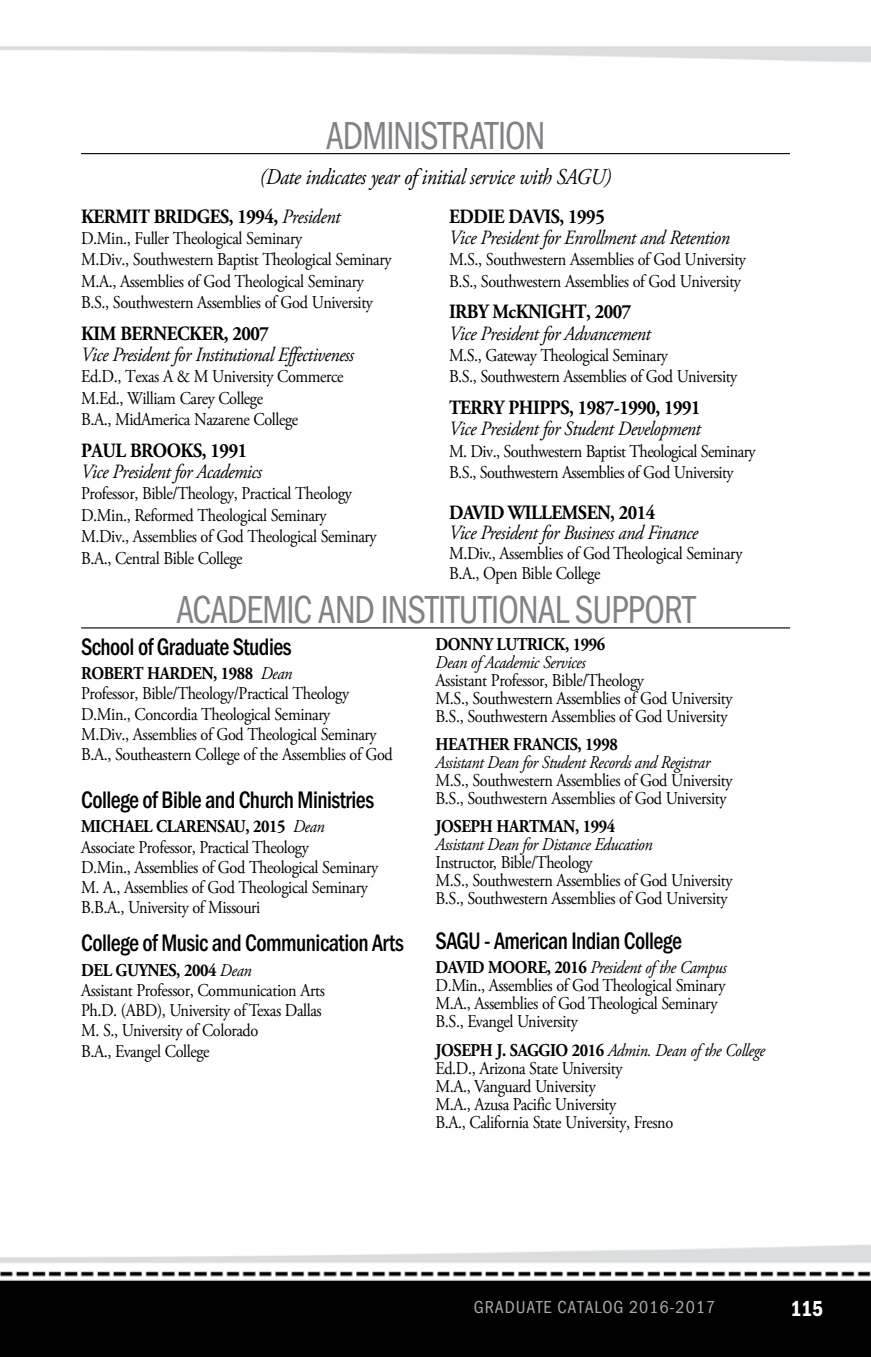
<style>
.page{position:relative;width:871px;height:1357px;background:#fff}
.page>*{position:absolute;margin:0;border:0;box-sizing:border-box;transform-origin:0 0}
.t1{font:40.5px "Franklin Gothic URW Con Boo";letter-spacing:-.025em;color:#808285;scale:.9 1}
.t2{font:500 24.75px "Franklin Gothic URW Con";letter-spacing:-.025em;color:#000;scale:.9 1}
.t3{font:italic 22.5px "Adobe Garamond Pro";letter-spacing:-.025em;color:#000;scale:.9 1}
.t4{font:22.5px "Franklin Gothic URW Con Dem";color:#fff;scale:.95 1}
.t5{font:italic 20.25px "Adobe Garamond Pro";letter-spacing:-.025em;color:#000;scale:.9 1}
.t6{font:700 20.25px "Adobe Garamond Pro";letter-spacing:-.025em;color:#000;scale:.9 1}
.t7{font:18px/20.2px "Adobe Garamond Pro";letter-spacing:-.025em;color:#000;scale:.9 1}
.t8{font:italic 18px "Adobe Garamond Pro";letter-spacing:-.025em;color:#000;scale:.9 1}
.t9{font:700 18px "Adobe Garamond Pro";letter-spacing:-.025em;color:#000;scale:.9 1}
.t10{font:18px "Franklin Gothic URW Con Boo";letter-spacing:.05em;color:#a7a9ac}
.s1{font-weight:400;font-style:italic}
.s2{font-weight:700}
.s3{font-style:italic}
</style>
<div class="page">
<img style="left:0;top:46px;width:871px;height:1311px">
<hr style="left:81px;top:627px;width:709px;height:1px;background:#000">
<hr style="left:81px;top:153px;width:709px;height:1px;background:#000">
<h1 class="t1" style="left:326px;top:110px;width:245px">ADMINISTRATION</h1>
<p class="t3" style="left:260px;top:164px;width:392px">(Date indicates year of initial service with SAGU)</p>
<p class="t6" style="left:81px;top:204px;width:289px">KERMIT BRIDGES, 1994, <span class="s1">President</span></p>
<p class="t7" style="left:81px;top:228px;width:346px;line-height:21.4px">D.Min., Fuller Theological Seminary<br>M.Div., Southwestern Baptist Theological Seminary M.A., Assemblies of God Theological Seminary B.S., Southwestern Assemblies of God University</p>
<p class="t6" style="left:81px;top:321px;width:210px">KIM BERNECKER, 2007</p>
<p class="t5" style="left:81px;top:342px;width:305px">Vice President for Institutional Effectiveness</p>
<p class="t7" style="left:81px;top:367px;width:293px;line-height:21.4px">Ed.D., Texas A &amp; M University Commerce<br>M.Ed., William Carey College<br>B.A., MidAmerica Nazarene College</p>
<p class="t6" style="left:81px;top:438px;width:186px">PAUL BROOKS, 1991</p>
<p class="t5" style="left:81px;top:459px;width:203px">Vice President for Academics</p>
<p class="t7" style="left:81px;top:484px;width:330px;line-height:21.4px">Professor, Bible/Theology, Practical Theology D.Min., Reformed Theological Seminary M.Div., Assemblies of God Theological Seminary B.A., Central Bible College</p>
<p class="t6" style="left:449px;top:204px;width:175px">EDDIE DAVIS, 1995</p>
<p class="t5" style="left:449px;top:225px;width:313px">Vice President for Enrollment and Retention</p>
<p class="t7" style="left:449px;top:250px;width:331px;line-height:21.4px">M.S., Southwestern Assemblies of God University<br>B.S., Southwestern Assemblies of God University</p>
<p class="t6" style="left:449px;top:300px;width:204px">IRBY McKNIGHT, 2007</p>
<p class="t5" style="left:449px;top:321px;width:225px">Vice President for Advancement</p>
<p class="t7" style="left:449px;top:345px;width:322px;line-height:21.4px">M.S., Gateway Theological Seminary<br>B.S., Southwestern Assemblies of God University</p>
<p class="t6" style="left:449px;top:396px;width:281px">TERRY PHIPPS, 1987-1990, 1991</p>
<p class="t5" style="left:449px;top:417px;width:281px">Vice President for Student Development</p>
<p class="t7" style="left:449px;top:441px;width:342px;line-height:21.4px">M. Div., Southwestern Baptist Theological Seminary<br>B.S., Southwestern Assemblies of God University</p>
<p class="t6" style="left:449px;top:500px;width:231px">DAVID WILLEMSEN, 2014</p>
<p class="t5" style="left:449px;top:520px;width:278px">Vice President for Business and Finance</p>
<p class="t7" style="left:449px;top:544px;width:328px">M.Div., Assemblies of God Theological Seminary<br>B.A., Open Bible College</p>
<h1 class="t1" style="left:176px;top:584px;width:578px">ACADEMIC AND INSTITUTIONAL SUPPORT</h1>
<h2 class="t2" style="left:81px;top:630px;width:236px">School of Graduate Studies</h2>
<p class="t7" style="left:81px;top:664px;width:348px"><span class="s2">ROBERT HARDEN, 1988</span> <span class="s3">Dean<br></span>Professor, Bible/Theology/Practical Theology D.Min., Concordia Theological Seminary<br>M.Div., Assemblies of God Theological Seminary B.A., Southeastern College of the Assemblies of God</p>
<h2 class="t2" style="left:81px;top:783px;width:327px">College of Bible and Church Ministries</h2>
<p class="t7" style="left:81px;top:817px;width:332px"><span class="s2">MICHAEL CLARENSAU, 2015</span> <span class="s3">Dean </span>Associate Professor, Practical Theology<br>D.Min., Assemblies of God Theological Seminary M. A., Assemblies of God Theological Seminary B.B.A., University of Missouri</p>
<h2 class="t2" style="left:81px;top:927px;width:360px">College of Music and Communication Arts</h2>
<p class="t7" style="left:81px;top:960px;width:273px"><span class="s2">DEL GUYNES, 2004</span> <span class="s3">Dean<br></span>Assistant Professor, Communication Arts<br>Ph.D. (ABD), University of Texas Dallas<br>M. S., University of Colorado<br>B.A., Evangel College</p>
<p class="t9" style="left:435px;top:633px;width:190px">DONNY LUTRICK, 1996</p>
<p class="t8" style="left:435px;top:651px;width:168px">Dean of Academic Services</p>
<p class="t7" style="left:435px;top:672px;width:331px;line-height:18px">Assistant Professor, Bible/Theology<br>M.S., Southwestern Assemblies of God University<br>B.S., Southwestern Assemblies of God University</p>
<p class="t9" style="left:435px;top:734px;width:204px">HEATHER FRANCIS, 1998</p>
<p class="t8" style="left:435px;top:751px;width:307px">Assistant Dean for Student Records and Registrar</p>
<p class="t7" style="left:435px;top:772px;width:331px;line-height:18px">M.S., Southwestern Assemblies of God University<br>B.S., Southwestern Assemblies of God University</p>
<p class="t9" style="left:435px;top:816px;width:201px">JOSEPH HARTMAN, 1994</p>
<p class="t8" style="left:435px;top:833px;width:243px">Assistant Dean for Distance Education</p>
<p class="t7" style="left:435px;top:854px;width:331px;line-height:18px">Instructor, Bible/Theology<br>M.S., Southwestern Assemblies of God University<br>B.S., Southwestern Assemblies of God University</p>
<h2 class="t2" style="left:435px;top:924px;width:275px">SAGU - American Indian College</h2>
<p class="t7" style="left:435px;top:959px;width:325px;line-height:18px"><span class="s2">DAVID MOORE, 2016</span> <span class="s3">President of the Campus </span>D.Min., Assemblies of God Theological Sminary M.A., Assemblies of God Theological Seminary B.S., Evangel University</p>
<p class="t7" style="left:435px;top:1041px;width:368px;line-height:18px"><span class="s2">JOSEPH J. SAGGIO 2016</span> <span class="s3">Admin. Dean of the College </span>Ed.D., Arizona State University<br>M.A., Vanguard University<br>M.A., Azusa Pacific University<br>B.A., California State University, Fresno</p>
<p class="t10" style="left:474px;top:1295px;width:243px">GRADUATE CATALOG 2016-2017</p>
<p class="t4" style="left:790px;top:1293px;width:36px">115</p>
</div>
